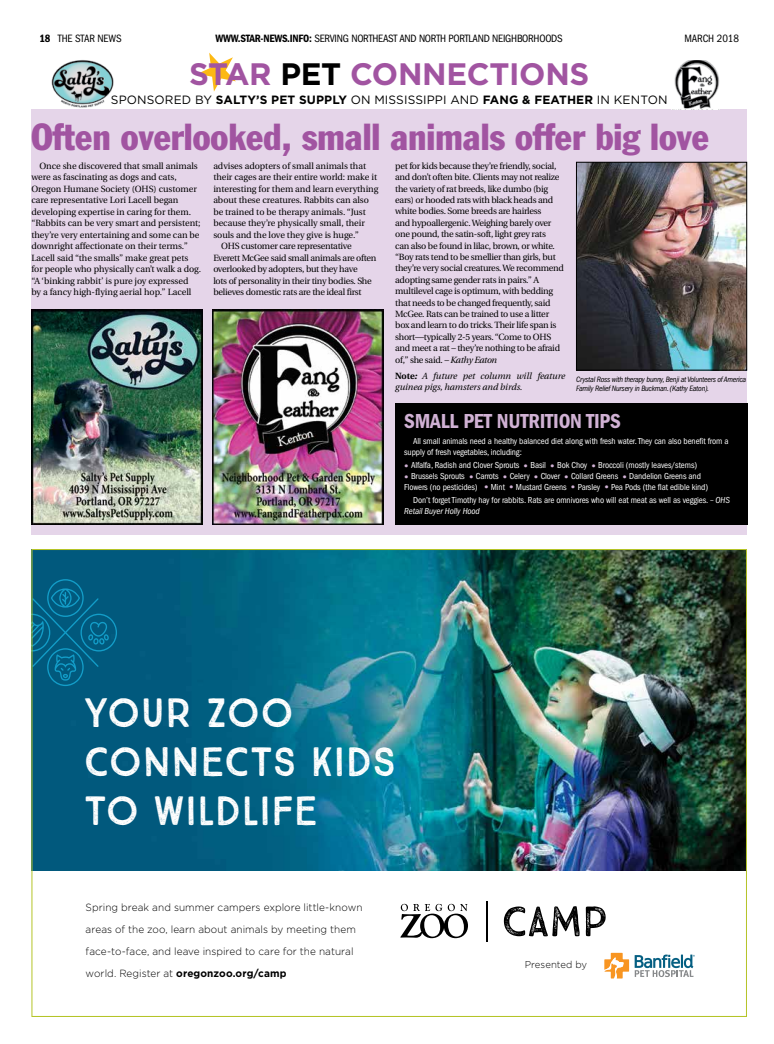
<style>
.page{position:relative;width:774px;height:1044px;background:#fff}
.page>*{position:absolute;margin:0;border:0;box-sizing:border-box;transform-origin:0 0}
.t1{font:41.1px/49.3px "True North Textures Two";color:#fff}
.t2{font:condensed 37px "Franklin Gothic";color:#a154a1}
.t3{font:700 31px "Gotham";letter-spacing:-.01em;color:#a154a1}
.t4{font:600 condensed 21px "Franklin Gothic";letter-spacing:-.01em;color:#d0b1d4}
.t5{font:12px "Gotham";letter-spacing:.01em;color:#000}
.t6{font:condensed 11px "Franklin Gothic";letter-spacing:-.02em;color:#000}
.t7{font:300 10.4px/21.8px "Gotham";letter-spacing:.005em;color:#000}
.t8{font:300 9.9px "Gotham";letter-spacing:.005em;color:#000}
.t9{font:9px/11.4px "Utopia";letter-spacing:-.03em;color:#000}
.t10{font:9px/11.5px "Utopia";letter-spacing:-.005em;color:#000}
.t11{font:condensed 9px/10.7px "Franklin Gothic";letter-spacing:-.01em;color:#fff}
.t12{font:italic 9px/11.4px "Utopia";letter-spacing:-.005em;color:#000}
.t13{font:italic condensed 8px/9px "Franklin Gothic";letter-spacing:-.03em;color:#000}
.s1{font-weight:600}
.s2{color:#000}
.s3{font-weight:700}
.s4{font-style:italic}
.s5{font-weight:700;font-style:normal}
.s6{font-family:"Gotham";font-weight:900;font-stretch:normal;color:#d0b1d4}
</style>
<div class="page">
<div style="left:31px;top:110px;width:716px;height:425px;background:#e5d5e9"></div>
<img style="left:213px;top:309px;width:170px;height:216px">
<img style="left:31px;top:309px;width:171px;height:216px">
<img style="left:51px;top:60px;width:63px;height:48px">
<img style="left:672px;top:61px;width:48px;height:49px">
<div style="left:395px;top:404px;width:353px;height:121px;background:#000"></div>
<img style="left:578px;top:164px;width:167px;height:204px">
<div style="left:576px;top:162px;width:171px;height:208px;border:1px solid #000"></div>
<img style="left:33px;top:551px;width:712px;height:320px">
<svg style="left:400px;top:904px;width:68px;height:34px"></svg>
<svg style="left:504px;top:906px;width:102px;height:30px"></svg>
<hr style="left:486px;top:902px;width:1px;height:40px;background:#000">
<svg style="left:33px;top:579px;width:84px;height:107px;background:#036388"></svg>
<svg style="left:604px;top:953px;width:25px;height:26px"></svg>
<svg style="left:635px;top:955px;width:60px;height:22px"></svg>
<p class="t6" style="left:39px;top:32px;width:84px"><span class="s1">18</span> THE STAR NEWS</p>
<p class="t6" style="left:216px;top:32px;width:349px"><span class="s1">WWW.STAR-NEWS.INFO:</span> SERVING NORTHEAST AND NORTH PORTLAND NEIGHBORHOODS</p>
<p class="t6" style="left:685px;top:32px;width:56px">MARCH 2018</p>
<h3 class="t3" style="left:189px;top:54px;width:402px">STAR <span class="s2">PET</span> CONNECTIONS</h3>
<h3 class="t5" style="left:111px;top:92px;width:558px">SPONSORED BY <span class="s3">SALTY’S PET SUPPLY</span> ON MISSISSIPPI AND <span class="s3">FANG &amp; FEATHER</span> IN KENTON</h3>
<h2 class="t2" style="left:31px;top:114px;width:679px">Often overlooked, small animals offer big love</h2>
<p class="t10" style="left:31px;top:160px;width:171px;text-indent:8px">Once she discovered that small animals were as fascinating as dogs and cats, Oregon Humane Society (OHS) customer care representative Lori Lacell began developing expertise in caring for them. “Rabbits can be very smart and persistent; they’re very entertaining and some can be downright affectionate on their terms.” Lacell said “the smalls” make great pets for people who physically can’t walk a dog. “A ‘binking rabbit’ is pure joy expressed<br>by a fancy high-flying aerial hop.” Lacell</p>
<p class="t10" style="left:213px;top:160px;width:154px">advises adopters of small animals that</p>
<p class="t10" style="left:213px;top:172px;width:165px">their cages are their entire world: make it</p>
<p class="t10" style="left:213px;top:183px;width:167px">interesting for them and learn everything</p>
<p class="t10" style="left:213px;top:195px;width:157px">about these creatures. Rabbits can also</p>
<p class="t10" style="left:213px;top:206px;width:154px">be trained to be therapy animals. “Just</p>
<p class="t10" style="left:213px;top:218px;width:153px">because they’re physically small, their</p>
<p class="t10" style="left:213px;top:229px;width:147px">souls and the love they give is huge.”</p>
<p class="t9" style="left:221px;top:241px;width:132px">OHS customer care representative</p>
<p class="t9" style="left:213px;top:252px;width:165px">Everett McGee said small animals are often</p>
<p class="t9" style="left:213px;top:264px;width:146px">overlooked by adopters, but they have</p>
<p class="t9" style="left:213px;top:275px;width:160px">lots of personality in their tiny bodies. She</p>
<p class="t9" style="left:213px;top:287px;width:150px">believes domestic rats are the ideal first</p>
<p class="t9" style="left:395px;top:160px;width:170px">pet for kids because they’re friendly, social, and don’t often bite. Clients may not realize the variety of rat breeds, like dumbo (big ears) or hooded rats with black heads and white bodies. Some breeds are hairless<br>and hypoallergenic. Weighing barely over one pound, the satin-soft, light grey rats<br>can also be found in lilac, brown, or white. “Boy rats tend to be smellier than girls, but they’re very social creatures. We recommend adopting same gender rats in pairs.” A multilevel cage is optimum, with bedding that needs to be changed frequently, said McGee. Rats can be trained to use a litter box and learn to do tricks. Their life span is short—typically 2-5 years. “Come to OHS and meet a rat – they’re nothing to be afraid of,” she said. <span class="s4">– Kathy Eaton</span></p>
<p class="t12" style="left:395px;top:370px;width:171px"><span class="s5">Note</span><span class="s3">:</span> A future pet column will feature guinea pigs, hamsters and birds.</p>
<p class="t13" style="left:576px;top:375px;width:172px">Crystal Ross with therapy bunny, Benji at Volunteers of America<br>Family Relief Nursery in Buckman. (Kathy Eaton).</p>
<h3 class="t4" style="left:404px;top:409px;width:218px">SMALL PET NUTRITION TIPS</h3>
<p class="t11" style="left:404px;top:436px;width:326px;text-indent:9px">All small animals need a healthy balanced diet along with fresh water. They can also benefit from a supply of fresh vegetables, including:</p>
<p class="t11" style="left:404px;top:460px;width:294px"><span class="s6">•</span> Alfalfa, Radish and Clover Sprouts <span class="s6">•</span> Basil <span class="s6">•</span> Bok Choy <span class="s6">•</span> Broccoli (mostly leaves/stems)</p>
<p class="t11" style="left:404px;top:471px;width:305px"><span class="s6">•</span> Brussels Sprouts <span class="s6">•</span> Carrots <span class="s6">•</span> Celery <span class="s6">•</span> Clover <span class="s6">•</span> Collard Greens <span class="s6">•</span> Dandelion Greens and<br>Flowers (no pesticides) <span class="s6">•</span> Mint <span class="s6">•</span> Mustard Greens <span class="s6">•</span> Parsley <span class="s6">•</span> Pea Pods (the flat edible kind)</p>
<p class="t11" style="left:404px;top:495px;width:327px;text-indent:9px">Don’t forget Timothy hay for rabbits. Rats are omnivores who will eat meat as well as veggies. <span class="s4">– OHS<br>Retail Buyer Holly Hood</span></p>
<h1 class="t1" style="left:84px;top:688px;width:314px">YOUR ZOO<br>CONNECTS KIDS<br>TO WILDLIFE</h1>
<p class="t7" style="left:86px;top:896px;width:278px">Spring break and summer campers explore little-known areas of the zoo, learn about animals by meeting them face-to-face, and leave inspired to care for the natural world. Register at <span class="s3">oregonzoo.org/camp</span></p>
<p class="t8" style="left:525px;top:959px;width:64px">Presented by</p>
</div>
